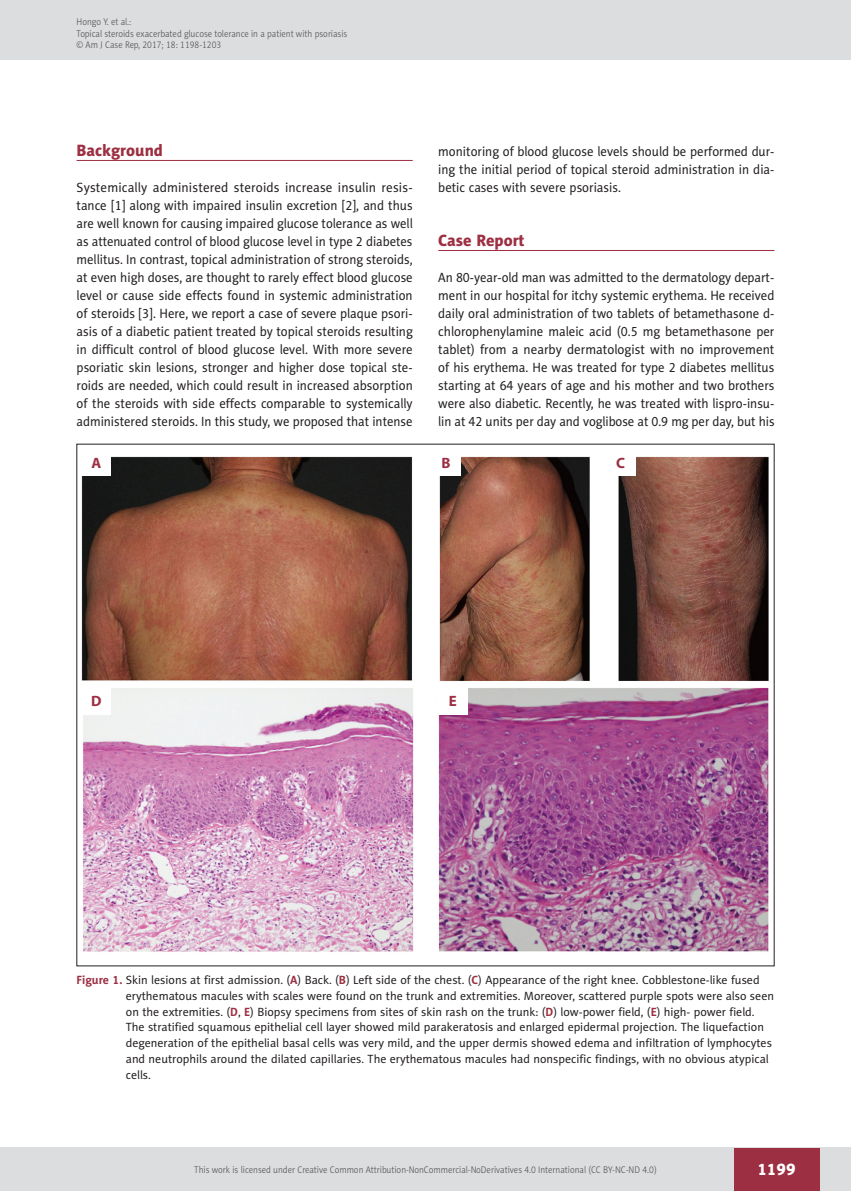
<style>
.page{position:relative;width:851px;height:1191px;background:#fff}
.page>*{position:absolute;margin:0;border:0;box-sizing:border-box;transform-origin:0 0}
.AJCR_Headline_1{font:16.5px "Naomi Sans EFN Heavy";color:#9d2f42}
.t1{font:16.5px "Naomi Sans EFN Heavy";color:#fff}
.t2{font:700 15px "Myriad Pro";color:#9d2f42}
.AJCR_Body{font:13.5px/18px "Naomi Sans EFN";color:#231f20;text-align:justify}
.AJCR_Body-2{font:13.5px/18px "Naomi Sans EFN";color:#231f20;text-align:justify;scale:.95 1}
.AJCR_Rycina_tytul{font:12px/15.8px "Naomi Sans EFN";color:#231f20}
.AJCR_pagina_zywa{font:9.75px/11.2px "Naomi Sans EFN Light";color:#57585a;scale:.9 1}
.AJCR_pagina_sygnatur{font:9.75px "Naomi Sans EFN Light";color:#57585a;scale:.9 1}
.s1{font-weight:700;color:#9d2f42}
</style>
<div class="page">
<hr style="left:77px;top:160px;width:335px;height:1px;background:#9d2f42">
<hr style="left:438px;top:250px;width:336px;height:1px;background:#9d2f42">
<img style="left:81px;top:456px;width:688px;height:496px">
<div style="left:82px;top:448px;width:29px;height:28px;background:#fff"></div>
<div style="left:82px;top:686px;width:29px;height:28px;background:#fff"></div>
<div style="left:438px;top:686px;width:29px;height:28px;background:#fff"></div>
<div style="left:431px;top:448px;width:29px;height:28px;background:#fff"></div>
<div style="left:605px;top:448px;width:30px;height:28px;background:#fff"></div>
<div style="left:0;top:1148px;width:850px;height:43px;background:#dcdddf"></div>
<div style="left:733px;top:1147px;width:86px;height:43px;background:#9d2f42"></div>
<div style="left:0;top:0;width:850px;height:60px;background:#dcdddf"></div>
<p class="AJCR_pagina_zywa" style="left:77px;top:16px;width:302px">Hongo Y. et al.:<br>Topical steroids exacerbated glucose tolerance in a patient with psoriasis</p>
<p class="AJCR_pagina_sygnatur" style="left:77px;top:39px;width:162px">© Am J Case Rep, 2017; 18: 1198-1203</p>
<p class="AJCR_Headline_1" style="left:77px;top:140px;width:88px">Background</p>
<p class="AJCR_Body" style="left:77px;top:178px;width:337px">Systemically administered steroids increase insulin resis&shy;tance [1] along with impaired insulin excretion [2], and thus are well known for causing impaired glucose tolerance as well as attenuated control of blood glucose level in type 2 diabetes mellitus. In contrast, topical administration of strong steroids, at even high doses, are thought to rarely effect blood glucose level or cause side effects found in systemic administration of steroids [3]. Here, we report a case of severe plaque psori&shy;asis of a diabetic patient treated by topical steroids resulting in difficult control of blood glucose level. With more severe psoriatic skin lesions, stronger and higher dose topical ste&shy;roids are needed, which could result in increased absorption of the steroids with side effects comparable to systemically administered steroids. In this study, we proposed that intense</p>
<p class="t2" style="left:91px;top:453px;width:11px">A</p>
<p class="AJCR_Body-2" style="left:438px;top:142px;width:355px">monitoring of blood glucose levels should be performed dur&shy;ing the initial period of topical steroid administration in dia&shy;betic cases with severe psoriasis.</p>
<p class="AJCR_Headline_1" style="left:438px;top:230px;width:88px">Case Report</p>
<p class="AJCR_Body-2" style="left:438px;top:268px;width:355px">An 80-year-old man was admitted to the dermatology depart&shy;ment in our hospital for itchy systemic erythema. He received daily oral administration of two tablets of betamethasone d&shy;chlorophenylamine maleic acid (0.5 mg betamethasone per tablet) from a nearby dermatologist with no improvement of his erythema. He was treated for type 2 diabetes mellitus starting at 64 years of age and his mother and two brothers were also diabetic. Recently, he was treated with lispro-insu&shy;lin at 42 units per day and voglibose at 0.9 mg per day, but his</p>
<p class="t2" style="left:441px;top:453px;width:11px">B</p>
<p class="t2" style="left:616px;top:453px;width:10px">C</p>
<p class="t2" style="left:91px;top:691px;width:12px">D</p>
<p class="t2" style="left:449px;top:691px;width:10px">E</p>
<p class="AJCR_Rycina_tytul" style="left:126px;top:972px;width:649px;text-indent:-49px"><span class="s1">Figure 1.</span> Skin lesions at first admission. (<span class="s1">A</span>) Back. (<span class="s1">B</span>) Left side of the chest. (<span class="s1">C</span>) Appearance of the right knee. Cobblestone-like fused erythematous macules with scales were found on the trunk and extremities. Moreover, scattered purple spots were also seen on the extremities. (<span class="s1">D</span>, <span class="s1">E</span>) Biopsy specimens from sites of skin rash on the trunk: (<span class="s1">D</span>) low-power field, (<span class="s1">E</span>) high- power field.<br>The stratified squamous epithelial cell layer showed mild parakeratosis and enlarged epidermal projection. The liquefaction degeneration of the epithelial basal cells was very mild, and the upper dermis showed edema and infiltration of lymphocytes and neutrophils around the dilated capillaries. The erythematous macules had nonspecific findings, with no obvious atypical cells.</p>
<p class="AJCR_pagina_zywa" style="left:194px;top:1164px;width:515px">This work is licensed under Creative Common Attribution-NonCommercial-NoDerivatives 4.0 International (CC BY-NC-ND 4.0)</p>
<p class="t1" style="left:757px;top:1159px;width:40px">1199</p>
</div>
